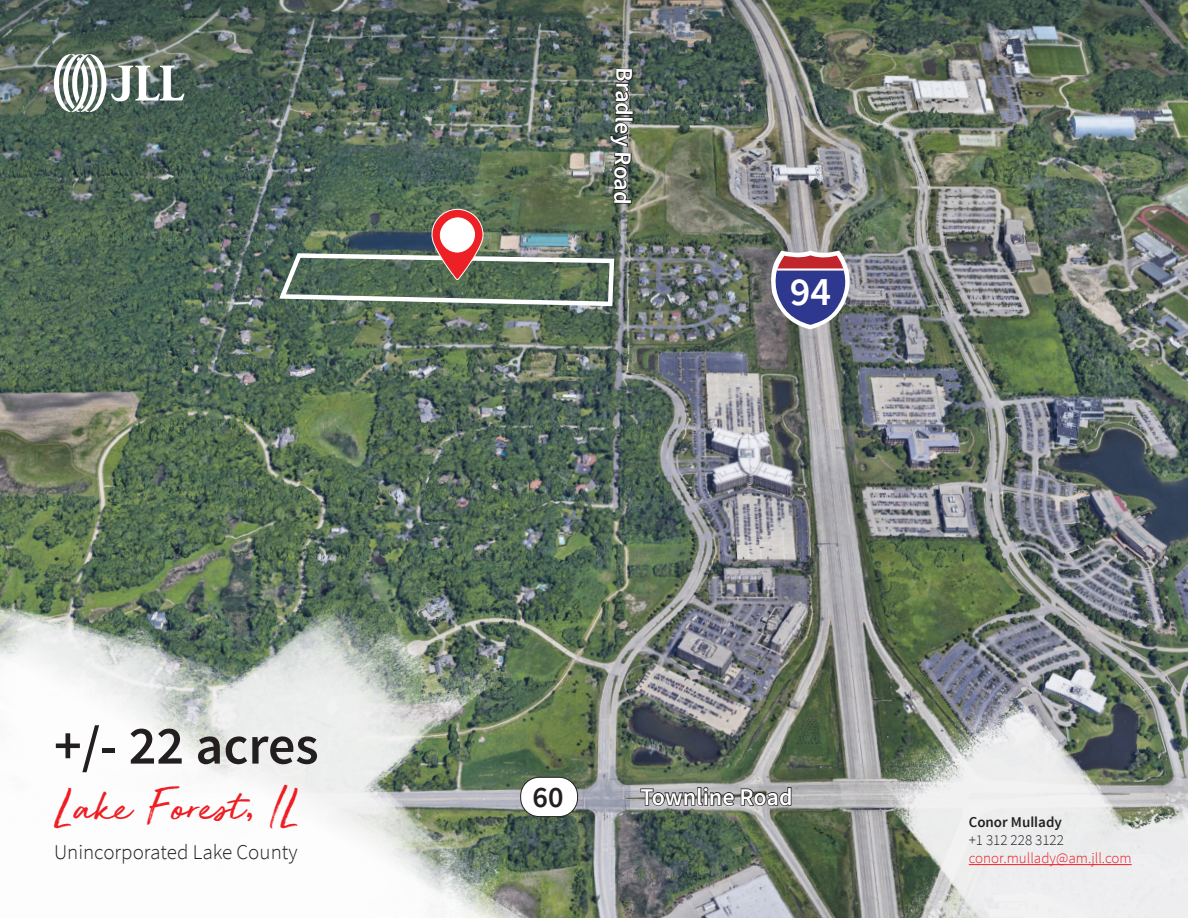
<style>
.page{position:relative;width:1188px;height:918px;background:#fff}
.page>*{position:absolute;margin:0;border:0;box-sizing:border-box;transform-origin:0 0}
.Property_Header{font:600 54px "Source Sans Pro";color:#231f20}
.Property_Header-2{font:48px "JLL Hand";color:#ee1d23}
.Property_Header-3{font:600 40.35px "Source Sans Pro";color:#fff}
.Property_Header-4{font:600 30.15px "Source Sans Pro";color:#231f20}
.t1{font:600 24px "Source Sans Pro";color:#fff}
.Property_Header-5{font:300 21px "Source Sans Pro";color:#231f20}
.t2{font:300 15px "Source Sans Pro";color:#ee1d23}
.t3{font:600 15px "Source Sans Pro";color:#231f20}
.t4{font:300 15px "Source Sans Pro";color:#231f20}
</style>
<div class="page">
<img style="left:0;top:0;width:1188px;height:918px">
<img style="left:0;top:402px;width:662px;height:53px">
<svg style="left:54px;top:54px;width:131px;height:57px"></svg>
<img style="left:0;top:455px;width:677px;height:463px">
<img style="left:691px;top:625px;width:497px;height:293px">
<hr style="left:969px;top:864px;width:163px;height:1px;background:#ee1d23">
<svg style="left:771px;top:251px;width:79px;height:78px"></svg>
<div style="left:521px;top:777px;width:57px;height:40px;background:#fff;border-radius:19px"></div>
<div style="left:520px;top:777px;width:58px;height:40px;border:1px solid #231f20;border-radius:19px"></div>
<svg style="left:640px;top:785px;width:152px;height:22px;background:#818081"></svg>
<img style="left:276px;top:68px;width:358px;height:265px">
<p class="Property_Header" style="left:54px;top:712px;width:266px">+/- 22 acres</p>
<p class="Property_Header-2" style="left:57px;top:774px;width:245px">Lake Forest, IL</p>
<p class="Property_Header-5" style="left:54px;top:839px;width:245px">Unincorporated Lake County</p>
<p class="t1" style="left:640px;top:68px;width:139px;rotate:91deg">Bradley Road</p>
<p class="Property_Header-3" style="left:790px;top:266px;width:43px">94</p>
<p class="Property_Header-4" style="left:533px;top:778px;width:33px">60</p>
<p class="t1" style="left:640px;top:782px;width:154px">Townline Road</p>
<p class="t3" style="left:969px;top:813px;width:95px">Conor Mullady</p>
<p class="t4" style="left:969px;top:831px;width:97px">+1 312 228 3122</p>
<p class="t2" style="left:969px;top:849px;width:164px">conor.mullady@am.jll.com</p>
</div>
